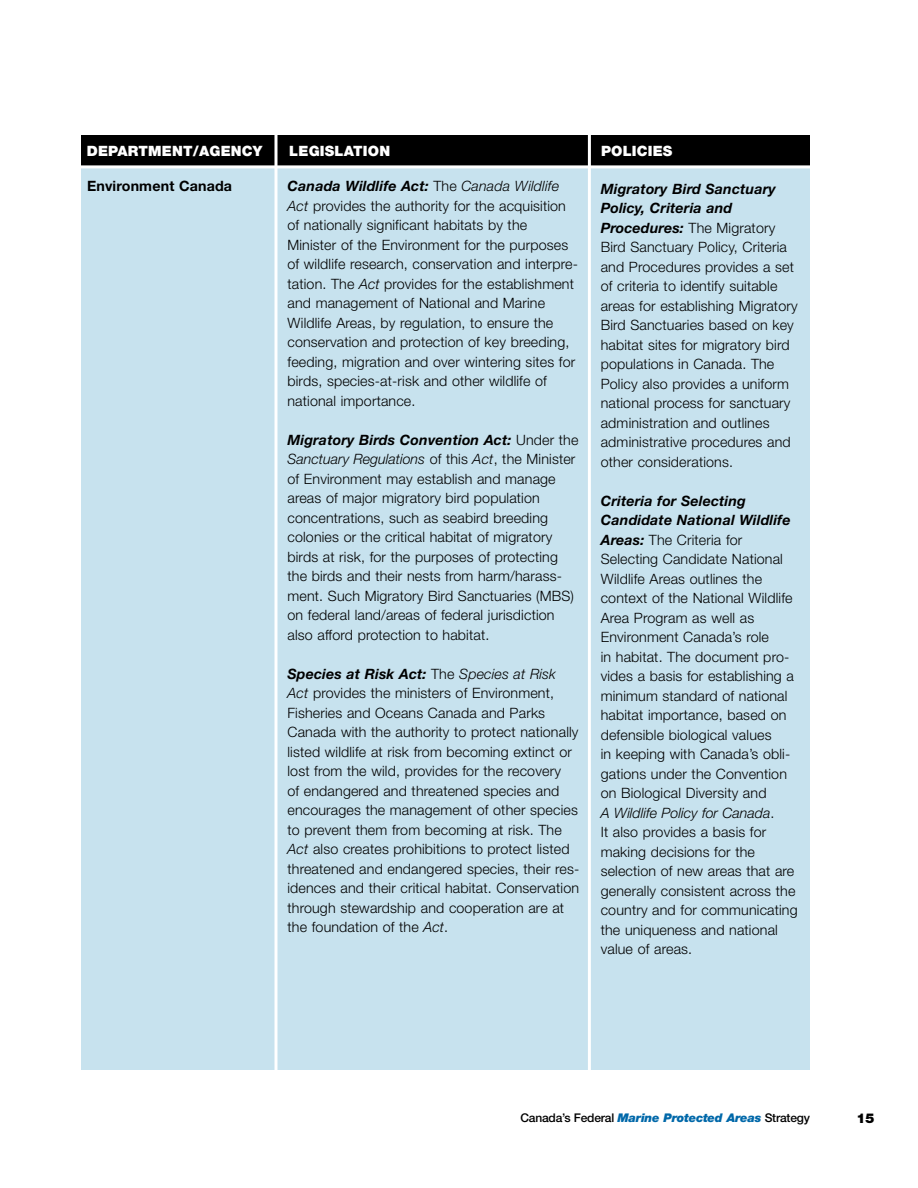
<style>
.page{position:relative;width:918px;height:1188px;background:#fff}
.page>*{position:absolute;margin:0;border:0;box-sizing:border-box;transform-origin:0 0}
.t1{font:300 14.25px/19.5px "Helvetica Neue";letter-spacing:.01em;color:#000}
.t2{font:900 14.25px "Helvetica Neue";letter-spacing:.015em;color:#fff}
.t3{font:700 14.25px "Helvetica Neue";letter-spacing:.01em;color:#000}
.t4{font:900 13.5px "Helvetica Neue";color:#000}
.t5{font:500 12px "Helvetica Neue";letter-spacing:-.015em;color:#000}
.s1{font-weight:700;font-style:italic}
.s2{font-style:italic}
.s3{font-weight:900;font-style:italic;color:#0068a9}
</style>
<div class="page">
<div style="left:81px;top:135px;width:729px;height:935px;background:#c7e2ee"></div>
<div style="left:81px;top:135px;width:729px;height:31px;background:#000"></div>
<hr style="left:73px;top:165px;width:754px;height:3px;background:#fff">
<hr style="left:588px;top:134px;width:3px;height:967px;background:#fff">
<hr style="left:274px;top:130px;width:3px;height:972px;background:#fff">
<p class="t2" style="left:87px;top:145px;width:177px">DEPARTMENT/AGENCY</p>
<p class="t2" style="left:289px;top:145px;width:102px">LEGISLATION</p>
<p class="t2" style="left:601px;top:145px;width:73px">POLICIES</p>
<p class="t3" style="left:87px;top:181px;width:147px">Environment Canada</p>
<p class="t1" style="left:287px;top:178px;width:292px"><span class="s1">Canada Wildlife Act:</span> The <span class="s2">Canada Wildlife Act</span> provides the authority for the acquisition of nationally significant habitats by the Minister of the Environment for the purposes of wildlife research, conservation and interpre&shy;tation. The <span class="s2">Act</span> provides for the establishment and management of National and Marine Wildlife Areas, by regulation, to ensure the conservation and protection of key breeding, feeding, migration and over wintering sites for birds, species-at-risk and other wildlife of national importance.</p>
<p class="t1" style="left:287px;top:431px;width:292px"><span class="s1">Migratory Birds Convention Act:</span> Under the <span class="s2">Sanctuary Regulations</span> of this <span class="s2">Act</span>, the Minister of Environment may establish and manage areas of major migratory bird population concentrations, such as seabird breeding colonies or the critical habitat of migratory birds at risk, for the purposes of protecting the birds and their nests from harm/harass&shy;ment. Such Migratory Bird Sanctuaries (MBS) on federal land/areas of federal jurisdiction also afford protection to habitat.</p>
<p class="t1" style="left:287px;top:665px;width:293px"><span class="s1">Species at Risk Act:</span> The <span class="s2">Species at Risk Act</span> provides the ministers of Environment, Fisheries and Oceans Canada and Parks Canada with the authority to protect nationally listed wildlife at risk from becoming extinct or lost from the wild, provides for the recovery<br>of endangered and threatened species and encourages the management of other species to prevent them from becoming at risk. The <span class="s2">Act</span> also creates prohibitions to protect listed threatened and endangered species, their res&shy;idences and their critical habitat. Conservation through stewardship and cooperation are at the foundation of the <span class="s2">Act</span>.</p>
<p class="t1" style="left:601px;top:180px;width:198px"><span class="s1">Migratory Bird Sanctuary<br>Policy, Criteria and<br>Procedures:</span> The Migratory<br>Bird Sanctuary Policy, Criteria and Procedures provides a set of criteria to identify suitable areas for establishing Migratory<br>Bird Sanctuaries based on key habitat sites for migratory bird populations in Canada. The<br>Policy also provides a uniform national process for sanctuary administration and outlines administrative procedures and other considerations.</p>
<p class="t1" style="left:601px;top:492px;width:198px"><span class="s1">Criteria for Selecting<br>Candidate National Wildlife<br>Areas:</span> The Criteria for<br>Selecting Candidate National<br>Wildlife Areas outlines the context of the National Wildlife<br>Area Program as well as<br>Environment Canada’s role<br>in habitat. The document pro&shy;vides a basis for establishing a minimum standard of national habitat importance, based on defensible biological values<br>in keeping with Canada’s obli&shy;gations under the Convention on Biological Diversity and<br><span class="s2">A Wildlife Policy for Canada</span>.<br>It also provides a basis for making decisions for the selection of new areas that are generally consistent across the country and for communicating the uniqueness and national value of areas.</p>
<p class="t5" style="left:520px;top:1113px;width:291px">Canada’s Federal <span class="s3">Marine Protected Areas</span> Strategy</p>
<p class="t4" style="left:856px;top:1113px;width:20px">15</p>
</div>
